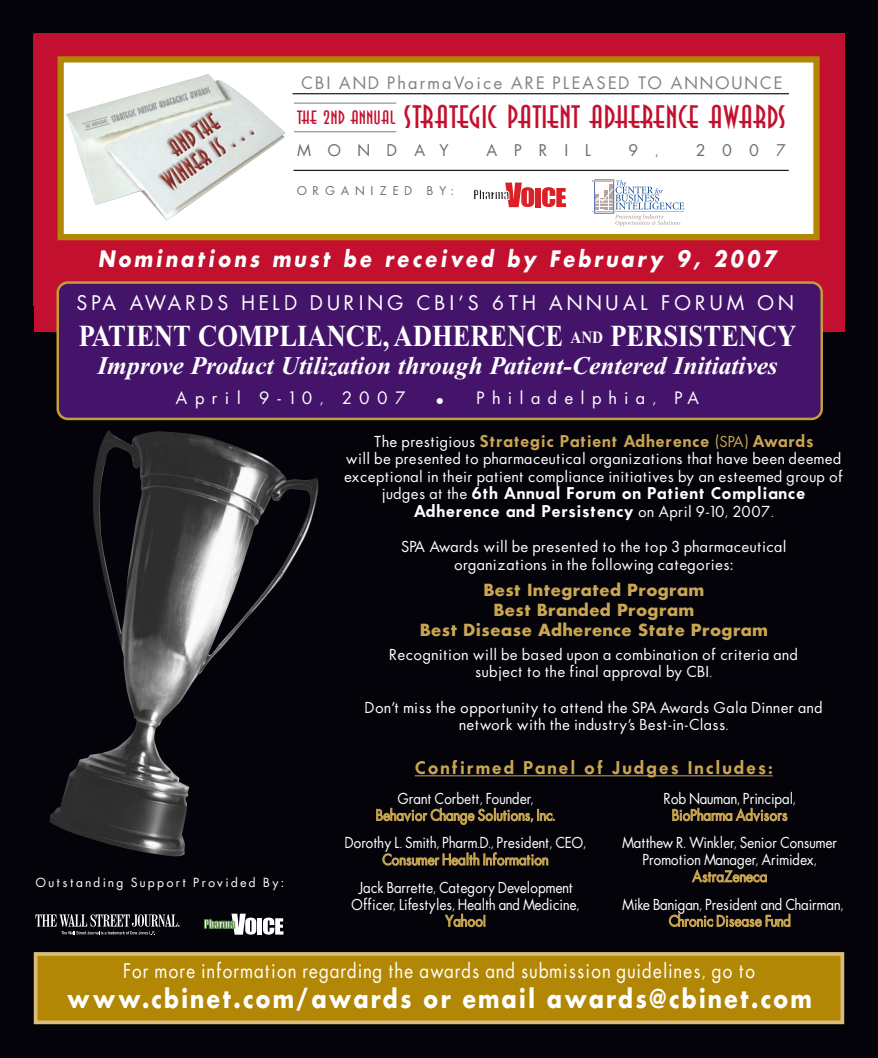
<style>
.page{position:relative;width:878px;height:1058px;background:#040309}
.page>*{position:absolute;margin:0;border:0;box-sizing:border-box;transform-origin:0 0}
.t1{font:34.12px "Anna";color:#c3102f;scale:1.09 1}
.t2{font:700 30.5px "Times New Roman";color:#fff;scale:.87 1}
.t3{font:italic 700 25.5px "Times New Roman";color:#fff}
.t4{font:700 25px "Futura";letter-spacing:.075em;color:#fff;scale:.88 1}
.t5{font:italic 700 22px "Futura";letter-spacing:.145em;color:#fff;scale:.88 1}
.t6{font:20px "Futura";letter-spacing:.065em;color:#fff;scale:.88 1}
.t7{font:20px "Futura";letter-spacing:.22em;color:#fff}
.t8{font:17px "Futura";letter-spacing:.135em;color:#808285}
.t9{font:17px "Futura";letter-spacing:.435em;color:#fff}
.t10{font:700 16.25px/20px "Futura";color:#caa652;text-align:center}
.t11{font:600 16.25px "Futura";letter-spacing:.11em;color:#caa652}
.t12{font:16px "Futura";letter-spacing:1.06em;color:#6c6d70}
.t13{font:15px/17.5px "Futura";letter-spacing:.03em;color:#fff;text-align:center}
.t14{font:15px/16.8px "Futura";color:#fff;text-align:center;scale:.92 1}
.t15{font:15px/16.6px "Futura";color:#caa652;text-align:center;scale:.92 1}
.t16{font:12.5px "Futura";letter-spacing:.185em;color:#fff}
.t17{font:12px "Futura";letter-spacing:.5em;color:#6c6d70}
.s1{font-size:20.25px}
.s2{font-size:17.25px}
.s3{font-size:24px}
.s4{font-weight:600;color:#caa652}
.s5{color:#caa652}
.s6{font-weight:600}
.s7{color:#fff}
</style>
<div class="page">
<div style="left:34px;top:34px;width:809px;height:271px;background:#c3102f"></div>
<div style="left:61px;top:59px;width:755px;height:178px;background:#fff"></div>
<img style="left:66px;top:74px;width:219px;height:147px">
<div style="left:58px;top:56px;width:761px;height:184px;border:6px solid #b28705"></div>
<hr style="left:294px;top:131px;width:102px;height:1px;background:#939598">
<hr style="left:294px;top:102px;width:102px;height:2px;background:#939598">
<hr style="left:292px;top:93px;width:497px;height:1px;background:#231f20">
<div style="left:56px;top:281px;width:767px;height:139px;background:#44146b"></div>
<hr style="left:293px;top:170px;width:495px;height:1px;background:#231f20">
<svg style="left:592px;top:180px;width:92px;height:46px"></svg>
<div style="left:535px;top:188px;width:6px;height:19px;background:#da2128"></div>
<svg style="left:542px;top:187px;width:24px;height:20px"></svg>
<svg style="left:473px;top:183px;width:61px;height:24px"></svg>
<div style="left:36px;top:954px;width:806px;height:68px;background:#b28705"></div>
<div style="left:34px;top:952px;width:810px;height:72px;border:4px solid #d9bb7b"></div>
<img style="left:49px;top:430px;width:270px;height:426px">
<svg style="left:35px;top:914px;width:144px;height:20px"></svg>
<div style="left:257px;top:918px;width:5px;height:16px;background:#fff"></div>
<svg style="left:263px;top:917px;width:20px;height:17px"></svg>
<svg style="left:204px;top:913px;width:52px;height:21px"></svg>
<hr style="left:415px;top:775px;width:357px;height:1px;background:#caa652">
<p class="t8" style="left:301px;top:74px;width:482px">CBI AND PharmaVoice ARE PLEASED TO ANNOUNCE</p>
<p class="t1" style="left:297px;top:96px;width:450px"><span class="s1">THE 2ND ANNUAL</span> STRATEGIC PATIENT ADHERENCE AWARDS</p>
<p class="t12" style="left:297px;top:141px;width:153px">MONDAY</p>
<p class="t12" style="left:486px;top:141px;width:106px">APRIL</p>
<p class="t12" style="left:628px;top:141px;width:32px">9 ,</p>
<p class="t12" style="left:696px;top:141px;width:92px">2007</p>
<p class="t17" style="left:297px;top:183px;width:158px">ORGANIZED BY:</p>
<p class="t5" style="left:98px;top:246px;width:772px">Nominations must be received by February 9, 2007</p>
<p class="t7" style="left:76px;top:291px;width:718px">SPA AWARDS HELD DURING CBI’S 6TH ANNUAL FORUM ON</p>
<p class="t2" style="left:79px;top:326px;width:826px">PATIENT COMPLIANCE, ADHERENCE <span class="s2">AND</span> PERSISTENCY</p>
<p class="t3" style="left:97px;top:357px;width:682px">Improve Product Utilization through Patient-Centered Initiatives</p>
<p class="t9" style="left:175px;top:388px;width:270px">April 9-10, 2007 <span class="s3">•</span></p>
<p class="t9" style="left:477px;top:388px;width:224px">Philadelphia, PA</p>
<p class="t16" style="left:35px;top:875px;width:250px">Outstanding Support Provided By:</p>
<p class="t13" style="left:344px;top:433px;width:500px">The prestigious <span class="s4">Strategic Patient Adherence</span> <span class="s5">(SPA)</span> <span class="s4">Awards<br></span>will be presented to pharmaceutical organizations that have been deemed exceptional in their patient compliance initiatives by an esteemed group of judges at the <span class="s6">6th Annual Forum on Patient Compliance Adherence and Persistency</span> on April 9-10, 2007.</p>
<p class="t13" style="left:401px;top:538px;width:387px">SPA Awards will be presented to the top 3 pharmaceutical organizations in the following categories:</p>
<p class="t10" style="left:420px;top:580px;width:349px">Best Integrated Program<br>Best Branded Program<br>Best Disease Adherence State Program</p>
<p class="t13" style="left:389px;top:646px;width:410px">Recognition will be based upon a combination of criteria and subject to the final approval by CBI.</p>
<p class="t13" style="left:365px;top:699px;width:459px">Don’t miss the opportunity to attend the SPA Awards Gala Dinner and network with the industry’s Best-in-Class.</p>
<p class="t11" style="left:415px;top:759px;width:359px">Confirmed Panel of Judges Includes:</p>
<p class="t15" style="left:376px;top:790px;width:196px"><span class="s7">Grant Corbett, Founder,<br></span>Behavior Change Solutions, Inc.</p>
<p class="t14" style="left:344px;top:835px;width:264px">Dorothy L. Smith, Pharm.D., President, CEO,<br><span class="s5">Consumer Health Information</span></p>
<p class="t14" style="left:351px;top:879px;width:249px">Jack Barrette, Category Development<br>Officer, Lifestyles, Health and Medicine,<br><span class="s5">Yahoo!</span></p>
<p class="t14" style="left:663px;top:790px;width:145px">Rob Nauman, Principal,<br><span class="s5">BioPharma Advisors</span></p>
<p class="t14" style="left:622px;top:834px;width:235px">Matthew R. Winkler, Senior Consumer<br>Promotion Manager, Arimidex,<br><span class="s5">AstraZeneca</span></p>
<p class="t14" style="left:622px;top:896px;width:242px">Mike Banigan, President and Chairman,<br><span class="s5">Chronic Disease Fund</span></p>
<p class="t6" style="left:123px;top:959px;width:720px">For more information regarding the awards and submission guidelines, go to</p>
<p class="t4" style="left:66px;top:984px;width:848px">www.cbinet.com/awards or email awards@cbinet.com</p>
</div>
